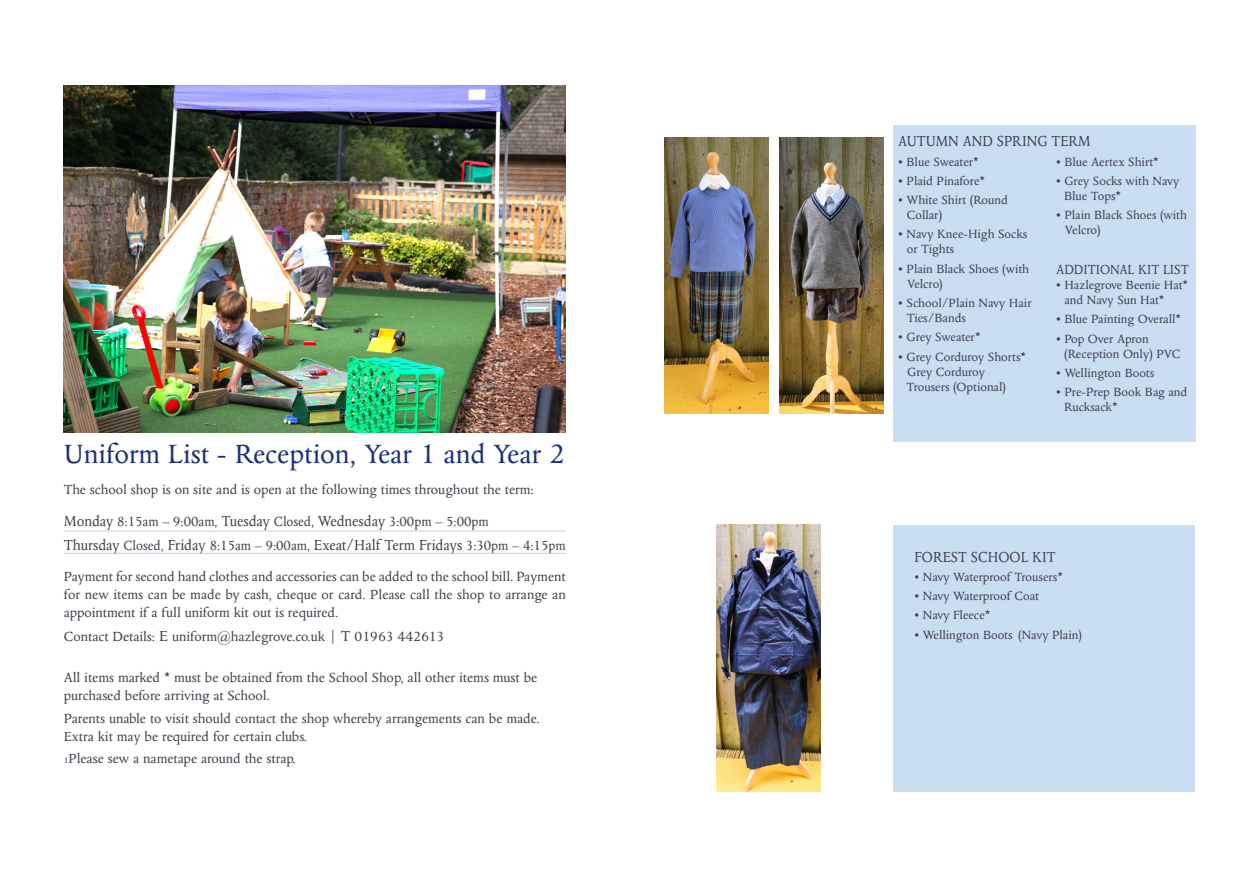
<style>
.page{position:relative;width:1259px;height:893px;background:#fff}
.page>*{position:absolute;margin:0;border:0;box-sizing:border-box;transform-origin:0 0}
.t1{font:30px "Columbus MT Std";color:#1d3176}
.t2{font:16.5px "Columbus MT Std";color:#40424e;scale:.95 1}
.t3{font:16.5px "Columbus MT Std";color:#40424e;scale:.91 1}
.t4{font:15px/18px "Columbus MT Std";color:#40424e}
.t5{font:15px "Columbus MT Std";color:#40424e;scale:.91 1}
.t6{font:13.5px/15px "Columbus MT Std";color:#40424e}
.s1{font-size:16.5px}
.s2{font-size:15px}
.s3{font-size:9px}
</style>
<div class="page">
<div style="left:893px;top:125px;width:303px;height:317px;background:#c9def0"></div>
<img style="left:717px;top:525px;width:104px;height:267px">
<img style="left:664px;top:137px;width:105px;height:277px">
<img style="left:779px;top:137px;width:104px;height:277px">
<div style="left:893px;top:525px;width:302px;height:267px;background:#c9def0"></div>
<hr style="left:64px;top:531px;width:502px;height:1px;background:#cccce2">
<hr style="left:64px;top:553px;width:502px;height:1px;background:#cccce2">
<img style="left:64px;top:85px;width:502px;height:347px">
<h1 class="t1" style="left:64px;top:438px;width:502px">Uniform List - Reception, Year 1 and Year 2</h1>
<p class="t4" style="left:64px;top:473px;width:471px;line-height:32.5px">The school shop is on site and is open at the following times throughout the term:<br><span class="s1">Monday</span> 8:15am – 9:00am, <span class="s1">Tuesday</span> Closed, <span class="s1">Wednesday</span> 3:00pm – 5:00pm</p>
<p class="t2" style="left:64px;top:537px;width:530px">Thursday <span class="s2">Closed,</span> Friday <span class="s2">8:15am – 9:00am,</span> Exeat/Half Term Fridays <span class="s2">3:30pm – 4:15pm</span></p>
<p class="t4" style="left:64px;top:568px;width:503px;text-align:justify">Payment for second hand clothes and accessories can be added to the school bill. Payment for new items can be made by cash, cheque or card. Please call the shop to arrange an appointment if a full uniform kit out is required.</p>
<p class="t4" style="left:64px;top:628px;width:382px">Contact Details: <span class="s1">E</span> uniform@hazlegrove.co.uk | <span class="s1">T</span> 01963 442613</p>
<p class="t4" style="left:64px;top:669px;width:475px">All items marked * must be obtained from the School Shop, all other items must be purchased before arriving at School.</p>
<p class="t4" style="left:64px;top:709px;width:477px">Parents unable to visit should contact the shop whereby arrangements can be made.<br>Extra kit may be required for certain clubs.</p>
<p class="t4" style="left:64px;top:749px;width:234px"><span class="s3">1</span>Please sew a nametape around the strap.</p>
<p class="t3" style="left:898px;top:132px;width:213px">AUTUMN AND SPRING TERM</p>
<p class="t6" style="left:898px;top:154px;width:82px">• Blue Sweater*</p>
<p class="t6" style="left:898px;top:174px;width:88px">• Plaid Pinafore*</p>
<p class="t6" style="left:906px;top:193px;width:103px;text-indent:-8px">• White Shirt (Round<br>Collar)</p>
<p class="t6" style="left:906px;top:227px;width:122px;text-indent:-8px">• Navy Knee-High Socks or Tights</p>
<p class="t6" style="left:907px;top:261px;width:123px;text-indent:-9px">• Plain Black Shoes (with<br>Velcro)</p>
<p class="t6" style="left:907px;top:296px;width:126px;text-indent:-9px">• School/Plain Navy Hair<br>Ties/Bands</p>
<p class="t6" style="left:898px;top:330px;width:84px">• Grey Sweater*</p>
<p class="t6" style="left:906px;top:349px;width:121px;text-indent:-8px">• Grey Corduroy Shorts*<br>Grey Corduroy<br>Trousers (Optional)</p>
<p class="t6" style="left:1056px;top:154px;width:104px">• Blue Aertex Shirt*</p>
<p class="t6" style="left:1064px;top:174px;width:117px;text-indent:-8px">• Grey Socks with Navy<br>Blue Tops*</p>
<p class="t6" style="left:1065px;top:208px;width:123px;text-indent:-9px">• Plain Black Shoes (with<br>Velcro)</p>
<p class="t5" style="left:1056px;top:262px;width:147px">ADDITIONAL KIT LIST</p>
<p class="t6" style="left:1064px;top:278px;width:125px;text-indent:-8px">• Hazlegrove Beenie Hat* and Navy Sun Hat*</p>
<p class="t6" style="left:1056px;top:312px;width:126px">• Blue Painting Overall*</p>
<p class="t6" style="left:1064px;top:331px;width:118px;text-indent:-8px">• Pop Over Apron (Reception Only) PVC</p>
<p class="t6" style="left:1056px;top:365px;width:100px">• Wellington Boots</p>
<p class="t6" style="left:1064px;top:385px;width:124px;text-indent:-8px">• Pre-Prep Book Bag and<br>Rucksack*</p>
<p class="t3" style="left:914px;top:548px;width:157px">FOREST SCHOOL KIT</p>
<p class="t6" style="left:914px;top:569px;width:150px">• Navy Waterproof Trousers*</p>
<p class="t6" style="left:914px;top:589px;width:126px">• Navy Waterproof Coat</p>
<p class="t6" style="left:914px;top:608px;width:77px">• Navy Fleece*</p>
<p class="t6" style="left:914px;top:627px;width:169px">• Wellington Boots (Navy Plain)</p>
</div>
